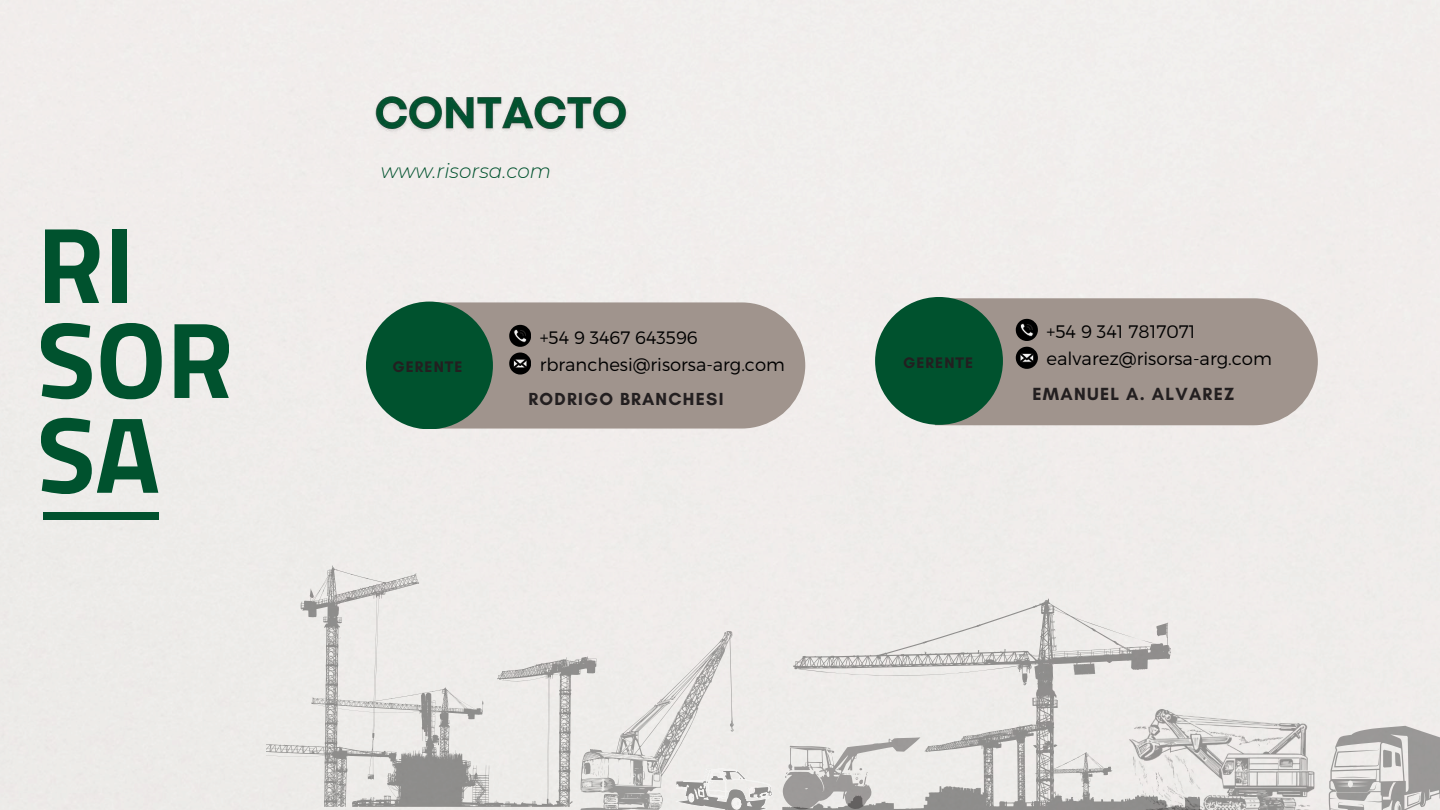
<style>
.page{position:relative;width:1440px;height:810px;background:#f0edeb}
.page>*{position:absolute;margin:0;border:0;box-sizing:border-box;transform-origin:0 0}
.t1{font:italic 300 20px "Montserrat";color:#00522e}
.t2{font:300 18.1px "Montserrat";color:#000}
.t3{font:300 18px "Montserrat";color:#000}
.t4{font:700 17.9px "Glacial Indifference";letter-spacing:.07em;color:#231f20}
.t5{font:700 17.8px "Glacial Indifference";letter-spacing:.07em;color:#231f20}
.t6{font:700 15.6px "Glacial Indifference";letter-spacing:.07em;color:#231f20}
</style>
<div class="page">
<svg style="left:41px;top:323px;width:51px;height:76px;background:#6a9681"></svg>
<svg style="left:45px;top:229px;width:55px;height:74px;background:#50866d"></svg>
<div style="left:43px;top:513px;width:115px;height:7px;background:#00522e"></div>
<svg style="left:41px;top:418px;width:117px;height:76px;background:#719b87"></svg>
<svg style="left:101px;top:323px;width:61px;height:76px;background:#67947f"></svg>
<div style="left:112px;top:229px;width:15px;height:74px;background:#00522e"></div>
<svg style="left:175px;top:324px;width:54px;height:74px;background:#4f856c"></svg>
<img style="left:1200px;top:710px;width:115px;height:100px">
<svg style="left:782px;top:598px;width:418px;height:212px;background:#dedcda"></svg>
<svg style="left:783px;top:737px;width:137px;height:73px;background:#cccac8"></svg>
<svg style="left:580px;top:631px;width:193px;height:179px;background:#e0dedc"></svg>
<svg style="left:266px;top:565px;width:331px;height:242px;background:#dfdddb"></svg>
<svg style="left:1329px;top:726px;width:111px;height:84px;background:#c0bfbd"></svg>
<img style="left:370px;top:93px;width:261px;height:43px">
<div style="left:437px;top:302px;width:368px;height:127px;background:#a0948d"></div>
<div style="left:947px;top:298px;width:371px;height:127px;background:#a0948d"></div>
<div style="left:875px;top:297px;width:128px;height:128px;background:#00522e;border-radius:50%"></div>
<svg style="left:509px;top:353px;width:22px;height:21px"></svg>
<svg style="left:509px;top:325px;width:22px;height:22px"></svg>
<div style="left:366px;top:302px;width:127px;height:127px;background:#00522e;border-radius:50%"></div>
<svg style="left:1016px;top:347px;width:22px;height:22px"></svg>
<svg style="left:1016px;top:319px;width:22px;height:22px"></svg>
<p class="t1" style="left:381px;top:159px;width:172px">www.risorsa.com</p>
<p class="t3" style="left:540px;top:326px;width:160px">+54 9 3467 643596</p>
<p class="t2" style="left:1047px;top:320px;width:150px">+54 9 341 7817071</p>
<p class="t6" style="left:393px;top:357px;width:72px">GERENTE</p>
<p class="t2" style="left:1047px;top:347px;width:227px">ealvarez@risorsa-arg.com</p>
<p class="t3" style="left:540px;top:352px;width:247px">rbranchesi@risorsa-arg.com</p>
<p class="t6" style="left:903px;top:353px;width:72px">GERENTE</p>
<p class="t5" style="left:529px;top:388px;width:196px">RODRIGO BRANCHESI</p>
<p class="t4" style="left:1032px;top:383px;width:203px">EMANUEL A. ALVAREZ</p>
</div>
